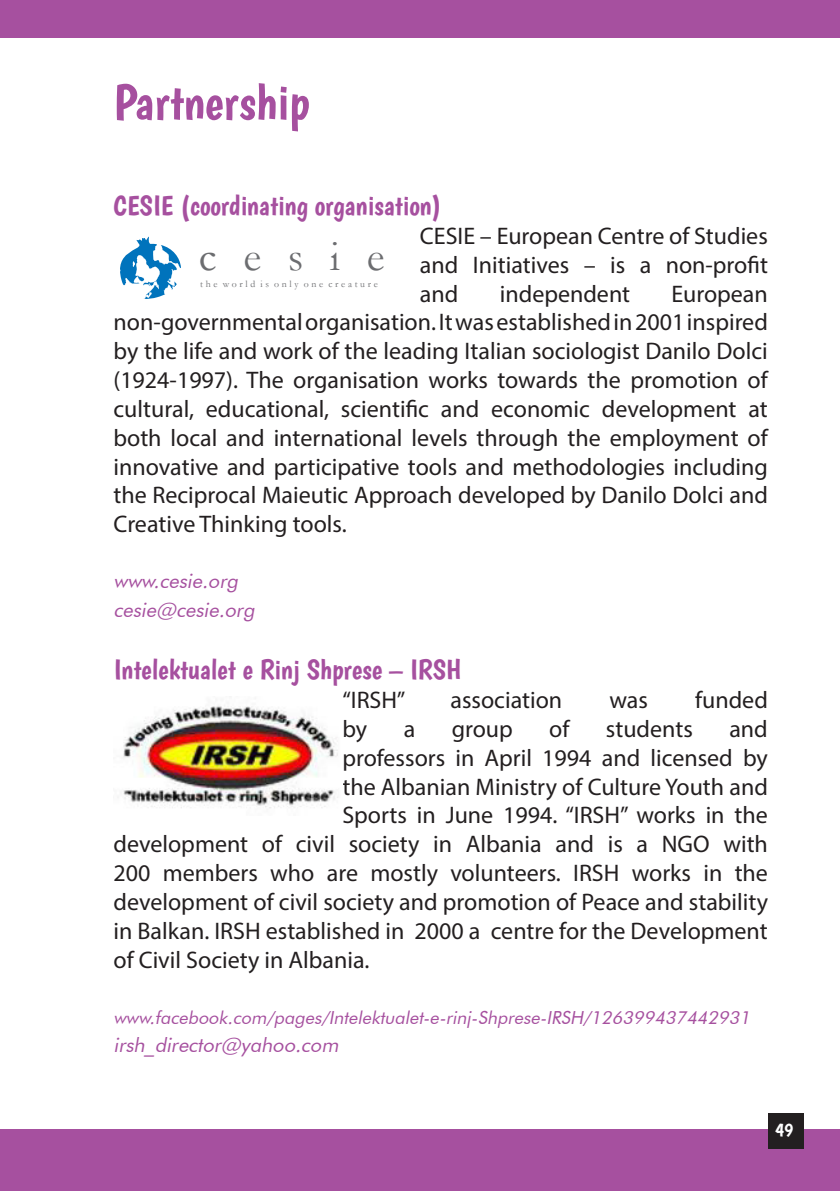
<style>
.page{position:relative;width:840px;height:1191px;background:#fff}
.page>*{position:absolute;margin:0;border:0;box-sizing:border-box;transform-origin:0 0}
.t1{font:50px "Boogaloo";color:#a6509f}
.t2{font:42.8px "Garamond";letter-spacing:.625em;color:#6c6d70}
.t3{font:28px "Boogaloo";color:#a6509f}
.t4{font:24px/28.8px "Myriad Pro";color:#231f20;text-align:justify}
.t5{font:italic 20px "Futura BT";color:#a6509f}
.t6{font:19px "Boogaloo";color:#fff}
.t7{font:italic 18px "Futura BT";color:#a6509f}
.t8{font:9.8px "Garamond";letter-spacing:.275em;color:#6c6d70}
</style>
<div class="page">
<div style="left:0;top:1129px;width:839px;height:62px;background:#a6509f"></div>
<div style="left:0;top:0;width:839px;height:37px;background:#a6509f"></div>
<div style="left:767px;top:1112px;width:36px;height:36px;background:#231f20"></div>
<svg style="left:120px;top:236px;width:61px;height:63px"></svg>
<img style="left:123px;top:705px;width:215px;height:103px">
<p class="t1" style="left:113px;top:72px;width:197px">Partnership</p>
<p class="t3" style="left:113px;top:189px;width:329px">CESIE (coordinating organisation)</p>
<p class="t4" style="left:420px;top:221px;width:349px">CESIE – European Centre of Studies and Initiatives – is a non-profit and</p>
<p class="t2" style="left:199px;top:228px;width:187px">cesie</p>
<p class="t8" style="left:200px;top:277px;width:179px">the world is only one creature</p>
<p class="t4" style="left:499px;top:279px;width:132px">independent</p>
<p class="t4" style="left:113px;top:279px;width:655px;text-indent:557px">European non-governmental organisation. It was established in 2001 inspired by the life and work of the leading Italian sociologist Danilo Dolci (1924-1997). The organisation works towards the promotion of cultural, educational, scientific and economic development at both local and international levels through the employment of innovative and participative tools and methodologies including the Reciprocal Maieutic Approach developed by Danilo Dolci and Creative Thinking tools.</p>
<p class="t5" style="left:113px;top:569px;width:130px">www.cesie.org</p>
<p class="t5" style="left:113px;top:597px;width:146px">cesie@cesie.org</p>
<p class="t3" style="left:113px;top:653px;width:349px">Intelektualet e Rinj Shprese – IRSH</p>
<p class="t4" style="left:342px;top:685px;width:64px">“IRSH”</p>
<p class="t4" style="left:450px;top:685px;width:113px">association</p>
<p class="t4" style="left:609px;top:685px;width:40px">was</p>
<p class="t4" style="left:694px;top:685px;width:74px">funded</p>
<p class="t4" style="left:342px;top:714px;width:26px">by</p>
<p class="t4" style="left:403px;top:714px;width:13px">a</p>
<p class="t4" style="left:451px;top:714px;width:62px">group</p>
<p class="t4" style="left:549px;top:714px;width:22px">of</p>
<p class="t4" style="left:605px;top:714px;width:88px">students</p>
<p class="t4" style="left:729px;top:714px;width:40px">and</p>
<p class="t4" style="left:342px;top:743px;width:426px">professors in April 1994 and licensed by</p>
<p class="t4" style="left:342px;top:772px;width:426px">the Albanian Ministry of Culture Youth and</p>
<p class="t4" style="left:342px;top:800px;width:426px">Sports in June 1994. “IRSH” works in the</p>
<p class="t4" style="left:113px;top:829px;width:655px">development of civil society in Albania and is a NGO with</p>
<p class="t4" style="left:113px;top:858px;width:655px">200 members who are mostly volunteers. IRSH works in the</p>
<p class="t4" style="left:113px;top:887px;width:655px">development of civil society and promotion of Peace and stability</p>
<p class="t4" style="left:113px;top:916px;width:655px">in Balkan. IRSH established in 2000 a centre for the Development</p>
<p class="t4" style="left:113px;top:944px;width:257px">of Civil Society in Albania.</p>
<p class="t7" style="left:113px;top:1006px;width:641px">www.facebook.com/pages/Intelektualet-e-rinj-Shprese-IRSH/126399437442931</p>
<p class="t5" style="left:113px;top:1033px;width:230px">irsh_ director@yahoo.com</p>
<p class="t6" style="left:774px;top:1118px;width:20px">49</p>
</div>
